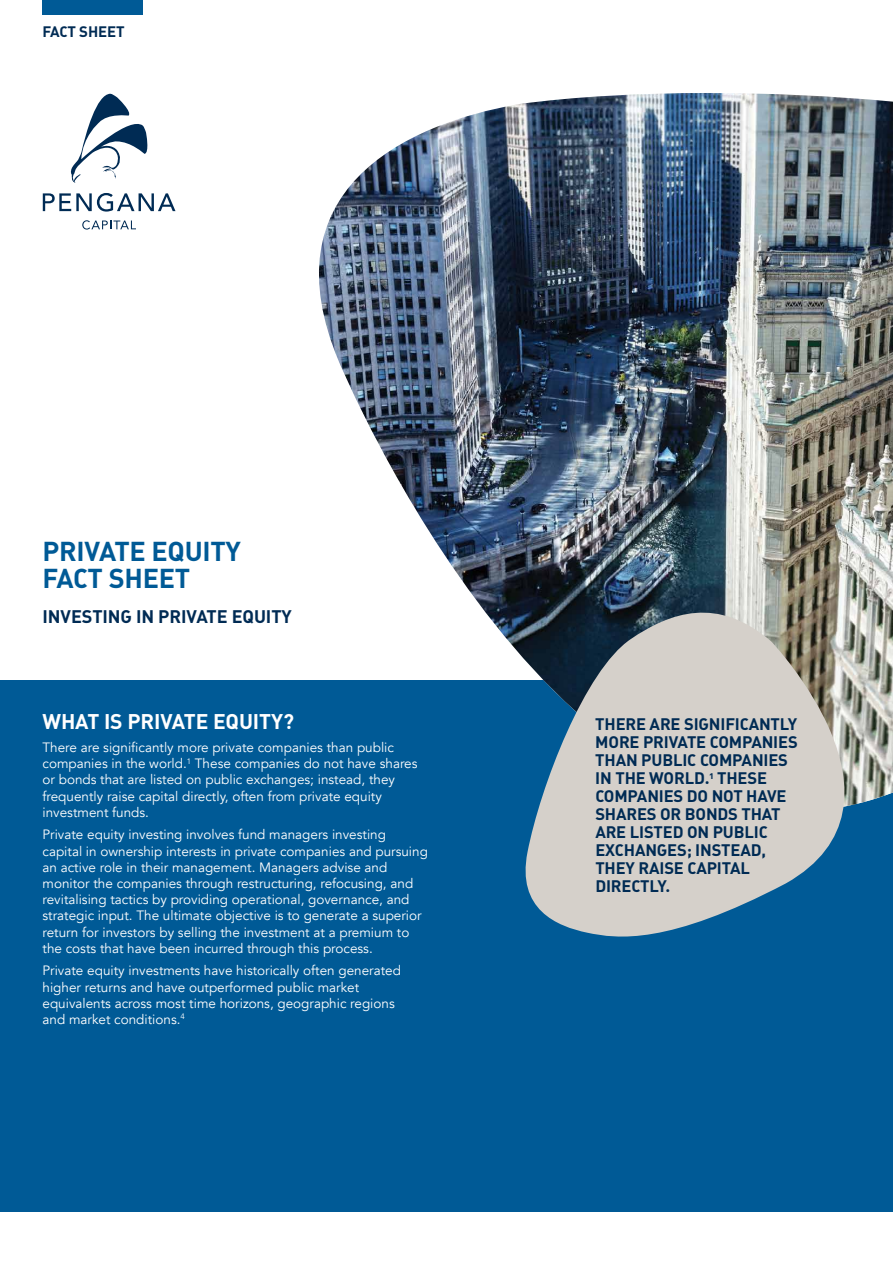
<style>
.page{position:relative;width:893px;height:1263px;background:#fff}
.page>*{position:absolute;margin:0;border:0;box-sizing:border-box;transform-origin:0 0}
.t1{font:27px/27px "DIN Bold Alternate";letter-spacing:-.01em;color:#005a96}
.t2{font:21px "DIN Bold Alternate";letter-spacing:-.005em;color:#fff}
.t3{font:18px "DIN Bold Alternate";letter-spacing:-.005em;color:#002b54}
.t4{font:16.5px/18px "DIN Bold Alternate";letter-spacing:-.01em;color:#002b54}
.t5{font:15px "DIN Bold Alternate";letter-spacing:-.01em;color:#002b54}
.t6{font:13.5px/16.2px "Avenir";color:#fff}
</style>
<div class="page">
<div style="left:0;top:680px;width:893px;height:532px;background:#005a96"></div>
<div style="left:43px;top:0;width:100px;height:15px;background:#005a96"></div>
<svg style="left:82px;top:220px;width:54px;height:10px"></svg>
<svg style="left:43px;top:193px;width:132px;height:19px"></svg>
<svg style="left:70px;top:94px;width:78px;height:89px"></svg>
<img style="left:319px;top:93px;width:574px;height:557px">
<svg style="left:516px;top:595px;width:377px;height:342px;fill:#d5d0ca"></svg>
<p class="t5" style="left:43px;top:22px;width:84px">FACT SHEET</p>
<h1 class="t1" style="left:43px;top:536px;width:200px">PRIVATE EQUITY<br>FACT SHEET</h1>
<h3 class="t3" style="left:43px;top:604px;width:251px">INVESTING IN PRIVATE EQUITY</h3>
<h2 class="t2" style="left:43px;top:708px;width:253px">WHAT IS PRIVATE EQUITY?</h2>
<p class="t6" style="left:43px;top:739px;width:376px">There are significantly more private companies than public companies in the world.<sup>1</sup> These companies do not have shares or bonds that are listed on public exchanges; instead, they frequently raise capital directly, often from private equity investment funds.</p>
<p class="t6" style="left:43px;top:827px;width:387px">Private equity investing involves fund managers investing capital in ownership interests in private companies and pursuing an active role in their management. Managers advise and monitor the companies through restructuring, refocusing, and revitalising tactics by providing operational, governance, and strategic input. The ultimate objective is to generate a superior return for investors by selling the investment at a premium to the costs that have been incurred through this process.</p>
<p class="t6" style="left:43px;top:963px;width:360px">Private equity investments have historically often generated higher returns and have outperformed public market equivalents across most time horizons, geographic regions and market conditions.<sup>4</sup></p>
<p class="t4" style="left:595px;top:714px;width:204px">THERE ARE SIGNIFICANTLY<br>MORE PRIVATE COMPANIES<br>THAN PUBLIC COMPANIES<br>IN THE WORLD.<sup>1</sup> THESE<br>COMPANIES DO NOT HAVE<br>SHARES OR BONDS THAT<br>ARE LISTED ON PUBLIC<br>EXCHANGES; INSTEAD,<br>THEY RAISE CAPITAL<br>DIRECTLY.</p>
</div>
